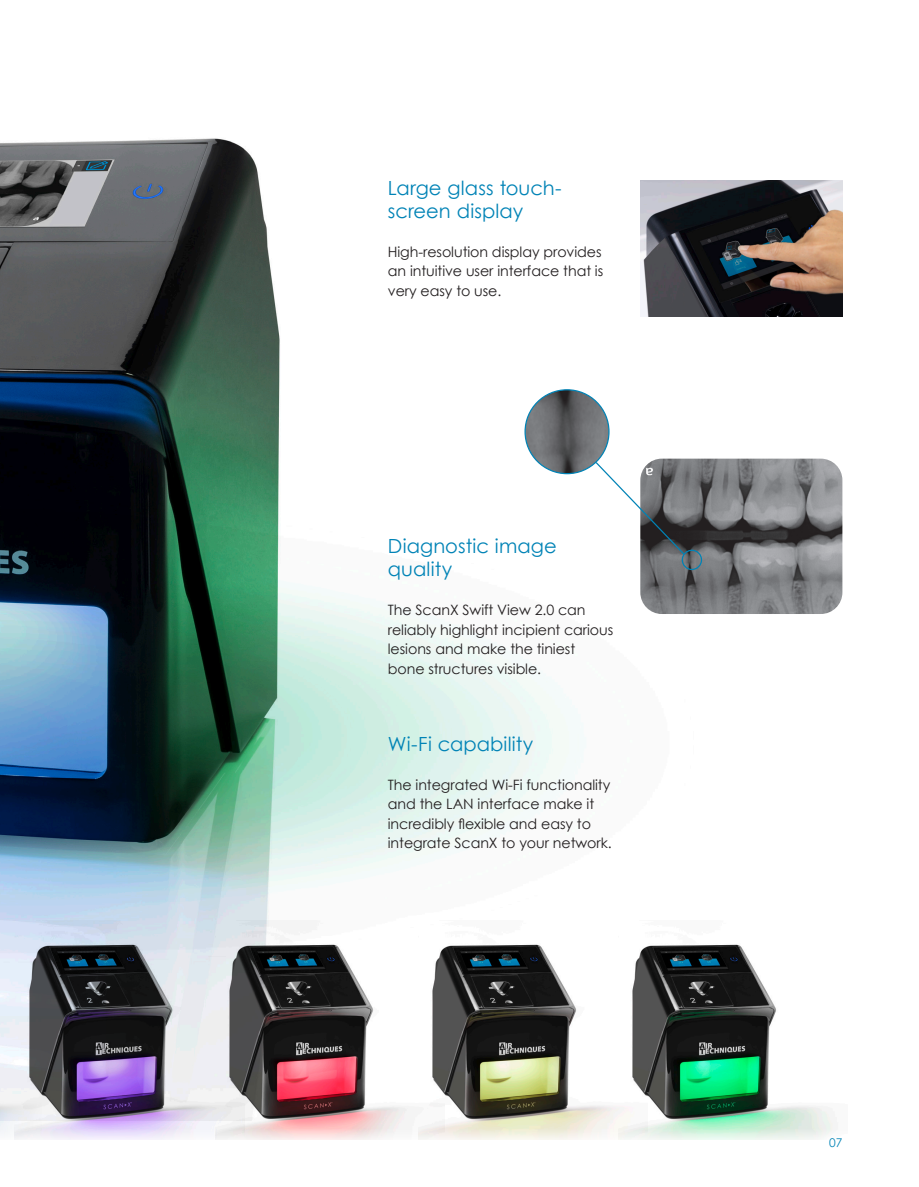
<style>
.page{position:relative;width:919px;height:1187px;background:#fff}
.page>*{position:absolute;margin:0;border:0;box-sizing:border-box;transform-origin:0 0}
.Subhead{font:19.5px/23.4px "Century Gothic";letter-spacing:.005em;color:#0083b6}
.Brochure_text-gl{font:14.25px/19.5px "Century Gothic";letter-spacing:-.005em;color:#231f20}
.t1{font:12px "Century Gothic";color:#0083b6}
</style>
<div class="page">
<img style="left:378px;top:316px;width:405px;height:559px">
<img style="left:640px;top:458px;width:202px;height:156px">
<img style="left:525px;top:390px;width:84px;height:83px;border-radius:42px">
<svg style="left:594px;top:460px;width:91px;height:96px"></svg>
<div style="left:681px;top:549px;width:21px;height:21px;border:1px solid #0083b6;border-radius:50%"></div>
<img style="left:640px;top:180px;width:202px;height:136px">
<img style="left:0;top:138px;width:378px;height:768px">
<img style="left:244px;top:920px;width:174px;height:218px">
<img style="left:647px;top:944px;width:191px;height:194px">
<img style="left:418px;top:944px;width:229px;height:194px">
<svg style="left:0;top:906px;width:15px;height:233px"></svg>
<img style="left:0;top:920px;width:15px;height:218px">
<svg style="left:15px;top:906px;width:229px;height:234px;background:#ceddee"></svg>
<img style="left:15px;top:920px;width:229px;height:218px">
<p class="Subhead" style="left:388px;top:176px;width:175px">Large glass touch&shy;screen display</p>
<p class="Brochure_text-gl" style="left:388px;top:242px;width:217px;text-align:justify">High-resolution display provides an intuitive user interface that is very easy to use.</p>
<p class="Subhead" style="left:388px;top:534px;width:170px">Diagnostic image quality</p>
<p class="Brochure_text-gl" style="left:388px;top:600px;width:227px">The ScanX Swift View 2.0 can reliably highlight incipient carious lesions and make the tiniest bone structures visible.</p>
<p class="Subhead" style="left:388px;top:732px;width:147px">Wi-Fi capability</p>
<p class="Brochure_text-gl" style="left:388px;top:774px;width:225px">The integrated Wi-Fi functionality and the LAN interface make it incredibly flexible and easy to integrate ScanX to your network.</p>
<p class="t1" style="left:829px;top:1133px;width:15px">07</p>
</div>
